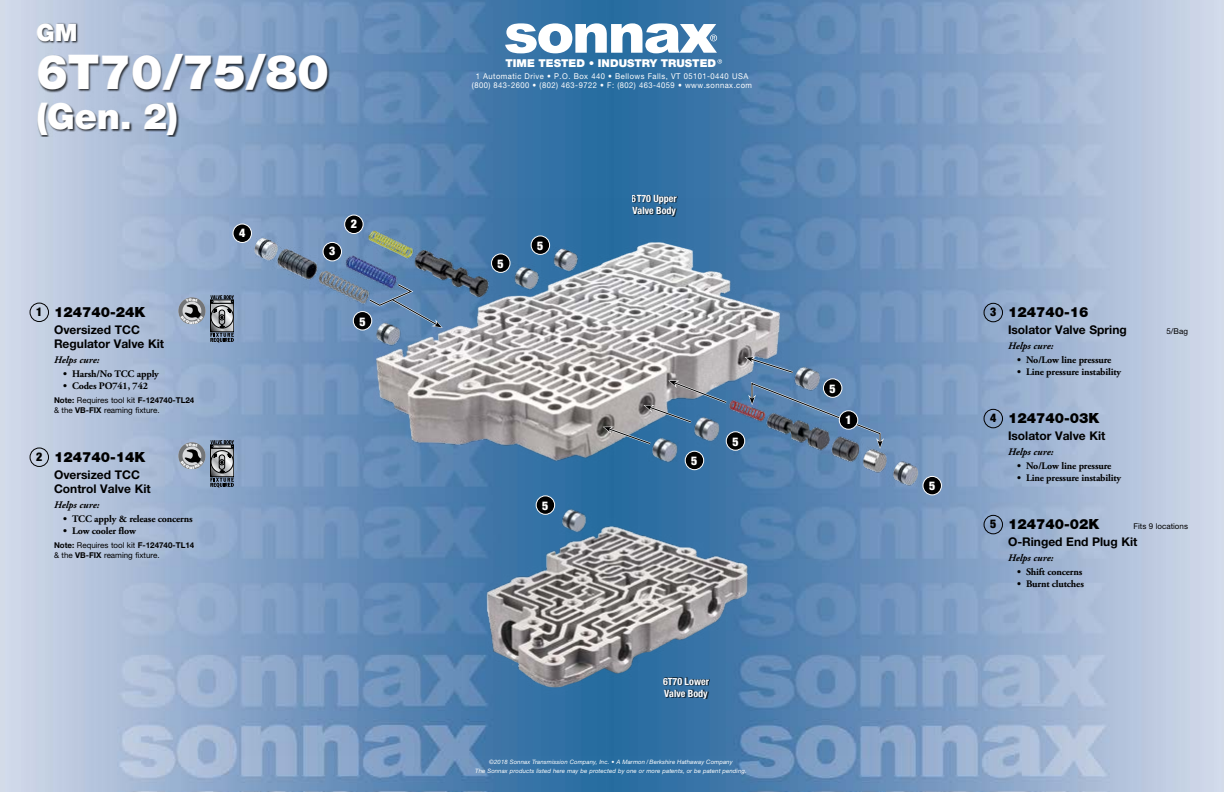
<style>
.page{position:relative;width:1224px;height:792px;background:#fff}
.page>*{position:absolute;margin:0;border:0;box-sizing:border-box;transform-origin:0 0}
.t1{font:900 48px "Helvetica Neue LT Std";letter-spacing:-.01em;color:#fff}
.t2{font:900 36px "Helvetica Neue LT Std";color:#fff}
.t3{font:900 24px "Helvetica Neue LT Std";color:#fff}
.t4{font:900 14px "Helvetica Neue LT Std";color:#000}
.t5{font:700 12px/14.4px "Helvetica Neue LT Std";color:#000}
.t6{font:900 condensed 12px "Helvetica Neue LT Std";color:#fff}
.t7{font:900 condensed 12px "Helvetica Neue LT Std";color:#000}
.t8{font:900 10.8px "Helvetica Neue LT Std";color:#fff}
.t9{font:700 10px "Adobe Garamond Pro";letter-spacing:-.015em;color:#000}
.t10{font:italic 700 10px "Adobe Garamond Pro";color:#000}
.t11{font:700 condensed 10px/12px "Helvetica Neue LT Std";color:#fff}
.t12{font:8px/10px "Helvetica Neue LT Std";color:#000}
.t13{font:8px/9px "Helvetica Neue LT Std";letter-spacing:.06em;color:#fff;text-align:center;scale:.95 1}
.t14{font:italic 6px/9px "Helvetica Neue LT Std";letter-spacing:.015em;color:#fff;text-align:center}
.s1{font-weight:700}
</style>
<div class="page">
<img style="left:0;top:0;width:1224px;height:792px">
<svg style="left:505px;top:23px;width:212px;height:30px"></svg>
<svg style="left:718px;top:59px;width:4px;height:5px"></svg>
<div style="left:633px;top:195px;width:45px;height:22px;background:#000;opacity:.75"></div>
<div style="left:30px;top:303px;width:19px;height:19px;border:1px solid #000;border-radius:50%"></div>
<div style="left:30px;top:447px;width:19px;height:20px;border:1px solid #000;border-radius:50%"></div>
<div style="left:37px;top:22px;width:293px;height:115px;background:#000;opacity:.75"></div>
<img style="left:241px;top:199px;width:685px;height:557px">
<div style="left:345px;top:215px;width:18px;height:19px;background:#000;border-radius:50%"></div>
<div style="left:344px;top:215px;width:20px;height:19px;border:1px solid #fff;border-radius:50%"></div>
<div style="left:233px;top:224px;width:18px;height:18px;background:#000;border-radius:50%"></div>
<div style="left:233px;top:224px;width:19px;height:19px;border:1px solid #fff;border-radius:50%"></div>
<div style="left:323px;top:242px;width:19px;height:19px;background:#000;border-radius:50%"></div>
<div style="left:323px;top:242px;width:19px;height:19px;border:1px solid #fff;border-radius:50%"></div>
<svg style="left:748px;top:381px;width:136px;height:68px;background:#5e7ea2"></svg>
<div style="left:839px;top:411px;width:19px;height:18px;background:#000;border-radius:50%"></div>
<div style="left:839px;top:410px;width:19px;height:20px;border:1px solid #fff;border-radius:50%"></div>
<div style="left:984px;top:303px;width:19px;height:19px;border:1px solid #000;border-radius:50%"></div>
<div style="left:984px;top:409px;width:19px;height:19px;border:1px solid #000;border-radius:50%"></div>
<div style="left:984px;top:515px;width:19px;height:19px;border:1px solid #000;border-radius:50%"></div>
<div style="left:353px;top:312px;width:19px;height:18px;background:#000;border-radius:50%"></div>
<div style="left:353px;top:311px;width:19px;height:20px;border:1px solid #fff;border-radius:50%"></div>
<div style="left:492px;top:254px;width:18px;height:18px;background:#000;border-radius:50%"></div>
<div style="left:491px;top:253px;width:20px;height:20px;border:1px solid #fff;border-radius:50%"></div>
<div style="left:531px;top:236px;width:19px;height:18px;background:#000;border-radius:50%"></div>
<div style="left:531px;top:235px;width:19px;height:20px;border:1px solid #fff;border-radius:50%"></div>
<svg style="left:367px;top:282px;width:76px;height:46px;background:#5f84ad"></svg>
<div style="left:923px;top:476px;width:18px;height:19px;background:#000;border-radius:50%"></div>
<div style="left:923px;top:476px;width:19px;height:19px;border:1px solid #fff;border-radius:50%"></div>
<svg style="left:603px;top:380px;width:126px;height:66px;background:#788fa4"></svg>
<svg style="left:745px;top:357px;width:50px;height:18px"></svg>
<div style="left:536px;top:496px;width:19px;height:18px;background:#000;border-radius:50%"></div>
<div style="left:536px;top:495px;width:19px;height:20px;border:1px solid #fff;border-radius:50%"></div>
<div style="left:685px;top:451px;width:19px;height:19px;background:#000;border-radius:50%"></div>
<div style="left:685px;top:451px;width:19px;height:19px;border:1px solid #fff;border-radius:50%"></div>
<div style="left:726px;top:432px;width:19px;height:18px;background:#000;border-radius:50%"></div>
<div style="left:726px;top:431px;width:19px;height:20px;border:1px solid #fff;border-radius:50%"></div>
<div style="left:823px;top:379px;width:19px;height:18px;background:#000;border-radius:50%"></div>
<div style="left:823px;top:378px;width:19px;height:20px;border:1px solid #fff;border-radius:50%"></div>
<svg style="left:178px;top:295px;width:56px;height:48px;background:#808a99"></svg>
<svg style="left:178px;top:440px;width:56px;height:48px;background:#808a99"></svg>
<h3 class="t3" style="left:36px;top:18px;width:43px">GM</h3>
<h1 class="t1" style="left:36px;top:43px;width:295px">6T70/75/80</h1>
<h2 class="t2" style="left:36px;top:94px;width:144px">(Gen. 2)</h2>
<p class="t7" style="left:36px;top:304px;width:8px">1</p>
<p class="t7" style="left:36px;top:449px;width:8px">2</p>
<h3 class="t4" style="left:54px;top:303px;width:93px">124740-24K</h3>
<p class="t5" style="left:54px;top:322px;width:112px">Oversized TCC<br>Regulator Valve Kit</p>
<p class="t10" style="left:54px;top:354px;width:47px">Helps cure:</p>
<p class="t9" style="left:63px;top:368px;width:98px">• Harsh/No TCC apply</p>
<p class="t9" style="left:63px;top:380px;width:86px">• Codes PO741, 742</p>
<p class="t12" style="left:54px;top:395px;width:142px"><span class="s1">Note:</span> Requires tool kit <span class="s1">F-124740-TL24 </span>&amp; the <span class="s1">VB-FIX</span> reaming fixture.</p>
<h3 class="t4" style="left:54px;top:448px;width:93px">124740-14K</h3>
<p class="t5" style="left:54px;top:467px;width:98px">Oversized TCC<br>Control Valve Kit</p>
<p class="t10" style="left:54px;top:499px;width:47px">Helps cure:</p>
<p class="t9" style="left:63px;top:513px;width:131px">• TCC apply &amp; release concerns</p>
<p class="t9" style="left:63px;top:525px;width:75px">• Low cooler flow</p>
<p class="t12" style="left:54px;top:540px;width:142px"><span class="s1">Note:</span> Requires tool kit <span class="s1">F-124740-TL14 </span>&amp; the <span class="s1">VB-FIX</span> reaming fixture.</p>
<p class="t6" style="left:239px;top:225px;width:8px">4</p>
<p class="t6" style="left:329px;top:244px;width:8px">3</p>
<p class="t6" style="left:351px;top:216px;width:8px">2</p>
<p class="t6" style="left:359px;top:314px;width:8px">5</p>
<p class="t8" style="left:505px;top:56px;width:212px">TIME TESTED • INDUSTRY TRUSTED</p>
<p class="t13" style="left:472px;top:71px;width:296px">1 Automatic Drive • P.O. Box 440 • Bellows Falls, VT 05101-0440 USA (800) 843-2600 • (802) 463-9722 • F: (802) 463-4059 • www.sonnax.com</p>
<p class="t6" style="left:498px;top:256px;width:8px">5</p>
<p class="t6" style="left:537px;top:238px;width:8px">5</p>
<p class="t6" style="left:542px;top:498px;width:8px">5</p>
<p class="t11" style="left:632px;top:193px;width:46px">6T70 Upper<br>Valve Body</p>
<p class="t6" style="left:691px;top:454px;width:8px">5</p>
<p class="t6" style="left:732px;top:434px;width:8px">5</p>
<p class="t11" style="left:663px;top:675px;width:48px">6T70 Lower<br>Valve Body</p>
<p class="t14" style="left:475px;top:757px;width:273px">©2018 Sonnax Transmission Company, Inc. • A Marmon / Berkshire Hathaway Company<br>The Sonnax products listed here may be protected by one or more patents, or be patent pending.</p>
<p class="t6" style="left:830px;top:381px;width:8px">5</p>
<p class="t6" style="left:845px;top:412px;width:8px">1</p>
<p class="t6" style="left:929px;top:479px;width:8px">5</p>
<p class="t7" style="left:990px;top:305px;width:8px">3</p>
<p class="t7" style="left:990px;top:411px;width:8px">4</p>
<p class="t7" style="left:990px;top:517px;width:8px">5</p>
<h3 class="t4" style="left:1008px;top:304px;width:82px">124740-16</h3>
<p class="t5" style="left:1008px;top:322px;width:120px">Isolator Valve Spring</p>
<p class="t12" style="left:1167px;top:326px;width:23px">5/Bag</p>
<p class="t10" style="left:1008px;top:340px;width:47px">Helps cure:</p>
<p class="t9" style="left:1017px;top:354px;width:96px">• No/Low line pressure</p>
<p class="t9" style="left:1017px;top:366px;width:106px">• Line pressure instability</p>
<h3 class="t4" style="left:1008px;top:410px;width:93px">124740-03K</h3>
<p class="t5" style="left:1008px;top:429px;width:99px">Isolator Valve Kit</p>
<p class="t10" style="left:1008px;top:446px;width:47px">Helps cure:</p>
<p class="t9" style="left:1017px;top:460px;width:96px">• No/Low line pressure</p>
<p class="t9" style="left:1017px;top:472px;width:106px">• Line pressure instability</p>
<h3 class="t4" style="left:1008px;top:516px;width:93px">124740-02K</h3>
<p class="t12" style="left:1133px;top:521px;width:56px">Fits 9 locations</p>
<p class="t5" style="left:1008px;top:535px;width:131px">O-Ringed End Plug Kit</p>
<p class="t10" style="left:1008px;top:552px;width:47px">Helps cure:</p>
<p class="t9" style="left:1017px;top:566px;width:67px">• Shift concerns</p>
<p class="t9" style="left:1017px;top:578px;width:68px">• Burnt clutches</p>
</div>
